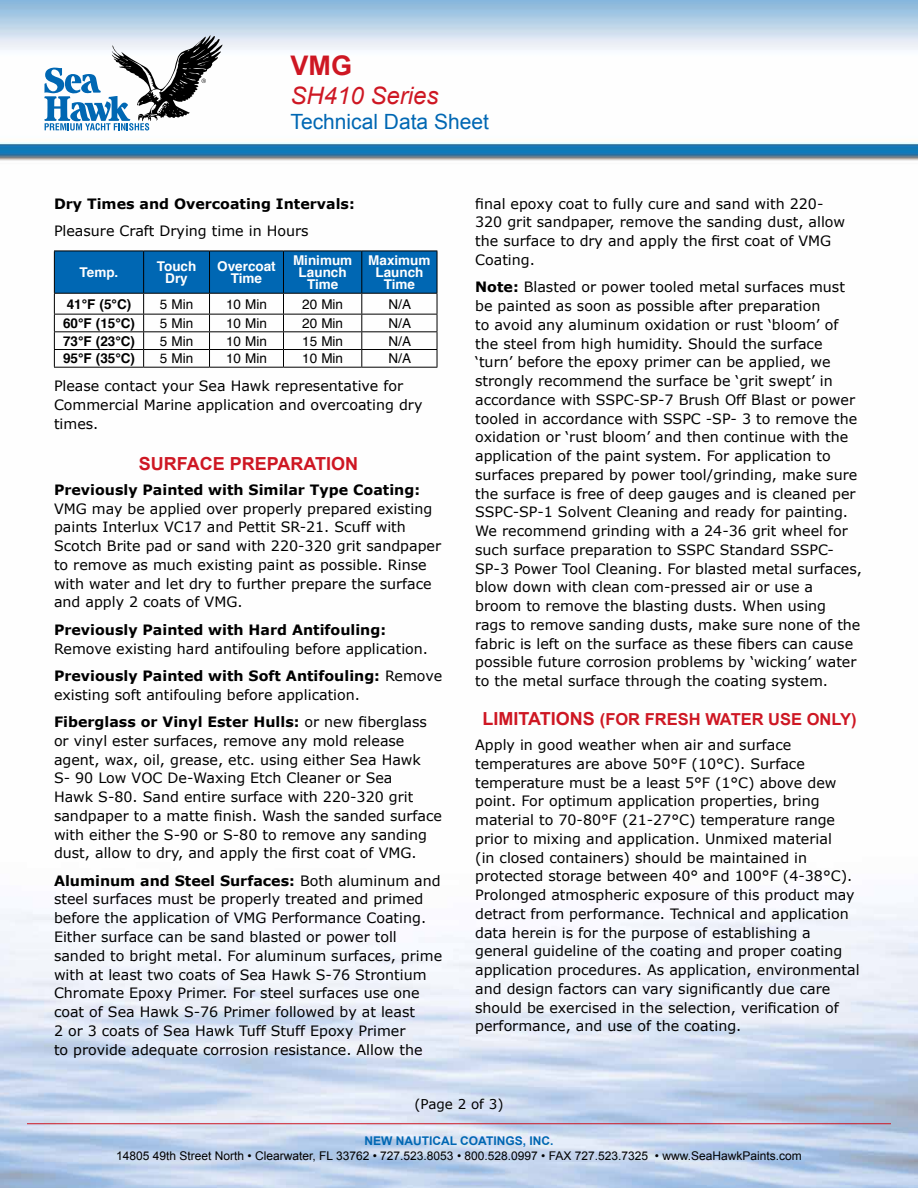
<style>
.page{position:relative;width:918px;height:1188px;background:#fff}
.page>*{position:absolute;margin:0;border:0;box-sizing:border-box;transform-origin:0 0}
.t1{font:700 27px "Arial";color:#ce1723}
.t2{font:italic 24px "Arial";color:#ce1723}
.t3{font:21px "Arial";color:#0067b3}
.t4{font:700 18px "Arial";color:#ce1723}
.t5{font:700 16.5px "Arial";color:#ce1723}
.t6{font:14.25px/18.8px "Verdana";color:#000}
.t7{font:700 14.25px "Verdana";color:#000}
.t8{font:13.5px "Helvetica";color:#000}
.t9{font:700 13.5px/12.3px "Helvetica";color:#fff;text-align:center}
.t10{font:700 13.5px "Helvetica";color:#000}
.t11{font:13.5px "Verdana";color:#000}
.t12{font:12px "Arial";color:#000}
.t13{font:700 12px "Arial";color:#0067b3}
.s1{font-weight:700}
.s2{font-size:18px}
</style>
<div class="page">
<img style="left:0;top:0;width:918px;height:1188px">
<hr style="left:27px;top:1123px;width:864px;height:1px;background:#ce1723">
<svg style="left:54px;top:252px;width:384px;height:115px"></svg>
<hr style="left:54px;top:367px;width:90px;height:1px;background:#000">
<hr style="left:144px;top:367px;width:66px;height:1px;background:#000">
<hr style="left:210px;top:367px;width:73px;height:1px;background:#000">
<hr style="left:284px;top:367px;width:78px;height:1px;background:#000">
<hr style="left:362px;top:367px;width:75px;height:1px;background:#000">
<hr style="left:284px;top:251px;width:78px;height:1px;background:#000">
<hr style="left:362px;top:251px;width:75px;height:1px;background:#000">
<hr style="left:361px;top:251px;width:1px;height:42px;background:#000">
<hr style="left:437px;top:251px;width:1px;height:42px;background:#000">
<hr style="left:54px;top:251px;width:90px;height:1px;background:#000">
<hr style="left:54px;top:251px;width:1px;height:42px;background:#000">
<hr style="left:144px;top:251px;width:66px;height:1px;background:#000">
<hr style="left:143px;top:251px;width:1px;height:42px;background:#000">
<hr style="left:210px;top:251px;width:73px;height:1px;background:#000">
<hr style="left:209px;top:251px;width:1px;height:42px;background:#000">
<hr style="left:283px;top:251px;width:1px;height:42px;background:#000">
<svg style="left:44px;top:35px;width:178px;height:95px"></svg>
<h1 class="t1" style="left:291px;top:48px;width:63px">VMG</h1>
<h2 class="t2" style="left:291px;top:80px;width:150px">SH410 Series</h2>
<h3 class="t3" style="left:291px;top:108px;width:200px">Technical Data Sheet</h3>
<p class="t7" style="left:54px;top:193px;width:302px">Dry Times and Overcoating Intervals:</p>
<p class="t6" style="left:54px;top:221px;width:256px">Pleasure Craft Drying time in Hours</p>
<p class="t9" style="left:80px;top:266px;width:40px">Temp.</p>
<p class="t9" style="left:157px;top:260px;width:41px">Touch<br>Dry</p>
<p class="t9" style="left:217px;top:260px;width:60px">Overcoat<br>Time</p>
<p class="t9" style="left:293px;top:254px;width:61px">Minimum<br>Launch<br>Time</p>
<p class="t9" style="left:368px;top:254px;width:64px">Maximum<br>Launch<br>Time</p>
<p class="t10" style="left:67px;top:293px;width:66px">41°F (5°C)</p>
<p class="t8" style="left:160px;top:294px;width:35px">5 Min</p>
<p class="t8" style="left:226px;top:294px;width:42px">10 Min</p>
<p class="t8" style="left:302px;top:294px;width:42px">20 Min</p>
<p class="t8" style="left:389px;top:294px;width:24px">N/A</p>
<p class="t10" style="left:63px;top:312px;width:73px">60°F (15°C)</p>
<p class="t8" style="left:160px;top:313px;width:35px">5 Min</p>
<p class="t8" style="left:226px;top:313px;width:42px">10 Min</p>
<p class="t8" style="left:302px;top:313px;width:42px">20 Min</p>
<p class="t8" style="left:389px;top:313px;width:24px">N/A</p>
<p class="t10" style="left:63px;top:330px;width:73px">73°F (23°C)</p>
<p class="t8" style="left:160px;top:331px;width:35px">5 Min</p>
<p class="t8" style="left:226px;top:331px;width:42px">10 Min</p>
<p class="t8" style="left:302px;top:331px;width:42px">15 Min</p>
<p class="t8" style="left:389px;top:331px;width:24px">N/A</p>
<p class="t10" style="left:63px;top:348px;width:73px">95°F (35°C)</p>
<p class="t8" style="left:160px;top:348px;width:35px">5 Min</p>
<p class="t8" style="left:226px;top:348px;width:42px">10 Min</p>
<p class="t8" style="left:302px;top:348px;width:42px">10 Min</p>
<p class="t8" style="left:389px;top:348px;width:24px">N/A</p>
<p class="t6" style="left:54px;top:376px;width:370px">Please contact your Sea Hawk representative for<br>Commercial Marine application and overcoating dry times.</p>
<p class="t4" style="left:139px;top:451px;width:221px">SURFACE PREPARATION</p>
<p class="t7" style="left:54px;top:480px;width:368px">Previously Painted with Similar Type Coating:</p>
<p class="t6" style="left:54px;top:499px;width:389px">VMG may be applied over properly prepared existing paints Interlux VC17 and Pettit SR-21. Scuff with Scotch Brite pad or sand with 220-320 grit sandpaper to remove as much existing paint as possible. Rinse with water and let dry to further prepare the surface and apply 2 coats of VMG.</p>
<p class="t7" style="left:54px;top:620px;width:334px">Previously Painted with Hard Antifouling:</p>
<p class="t6" style="left:54px;top:634px;width:390px;line-height:27.5px">Remove existing hard antifouling before application.<br><span class="s1">Previously Painted with Soft Antifouling:</span> Remove</p>
<p class="t6" style="left:54px;top:681px;width:375px;line-height:27.5px">existing soft antifouling before application.<br><span class="s1">Fiberglass or Vinyl Ester Hulls:</span> or new fiberglass</p>
<p class="t6" style="left:54px;top:731px;width:390px">or vinyl ester surfaces, remove any mold release agent, wax, oil, grease, etc. using either Sea Hawk<br>S- 90 Low VOC De-Waxing Etch Cleaner or Sea<br>Hawk S-80. Sand entire surface with 220-320 grit sandpaper to a matte finish. Wash the sanded surface with either the S-90 or S-80 to remove any sanding dust, allow to dry, and apply the first coat of VMG.</p>
<p class="t6" style="left:54px;top:871px;width:390px"><span class="s1">Aluminum and Steel Surfaces:</span> Both aluminum and steel surfaces must be properly treated and primed before the application of VMG Performance Coating.<br>Either surface can be sand blasted or power toll sanded to bright metal. For aluminum surfaces, prime with at least two coats of Sea Hawk S-76 Strontium Chromate Epoxy Primer. For steel surfaces use one coat of Sea Hawk S-76 Primer followed by at least<br>2 or 3 coats of Sea Hawk Tuff Stuff Epoxy Primer<br>to provide adequate corrosion resistance. Allow the</p>
<p class="t6" style="left:475px;top:194px;width:372px">final epoxy coat to fully cure and sand with 220- 320 grit sandpaper, remove the sanding dust, allow the surface to dry and apply the first coat of VMG Coating.</p>
<p class="t6" style="left:475px;top:278px;width:388px"><span class="s1">Note:</span> Blasted or power tooled metal surfaces must be painted as soon as possible after preparation<br>to avoid any aluminum oxidation or rust ‘bloom’ of the steel from high humidity. Should the surface ‘turn’ before the epoxy primer can be applied, we strongly recommend the surface be ‘grit swept’ in accordance with SSPC-SP-7 Brush Off Blast or power tooled in accordance with SSPC -SP- 3 to remove the oxidation or ‘rust bloom’ and then continue with the application of the paint system. For application to surfaces prepared by power tool/grinding, make sure the surface is free of deep gauges and is cleaned per SSPC-SP-1 Solvent Cleaning and ready for painting.<br>We recommend grinding with a 24-36 grit wheel for such surface preparation to SSPC Standard SSPC-SP-3 Power Tool Cleaning. For blasted metal surfaces, blow down with clean com-pressed air or use a broom to remove the blasting dusts. When using<br>rags to remove sanding dusts, make sure none of the fabric is left on the surface as these fibers can cause possible future corrosion problems by ‘wicking’ water to the metal surface through the coating system.</p>
<p class="t5" style="left:483px;top:708px;width:375px"><span class="s2">LIMITATIONS</span> (FOR FRESH WATER USE ONLY)</p>
<p class="t6" style="left:475px;top:735px;width:386px">Apply in good weather when air and surface temperatures are above 50°F (10°C). Surface temperature must be a least 5°F (1°C) above dew point. For optimum application properties, bring material to 70-80°F (21-27°C) temperature range prior to mixing and application. Unmixed material<br>(in closed containers) should be maintained in protected storage between 40° and 100°F (4-38°C).<br>Prolonged atmospheric exposure of this product may detract from performance. Technical and application data herein is for the purpose of establishing a general guideline of the coating and proper coating application procedures. As application, environmental and design factors can vary significantly due care should be exercised in the selection, verification of performance, and use of the coating.</p>
<p class="t11" style="left:415px;top:1095px;width:91px">(Page 2 of 3)</p>
<p class="t13" style="left:365px;top:1133px;width:190px">NEW NAUTICAL COATINGS, INC.</p>
<p class="t12" style="left:116px;top:1148px;width:687px">14805 49th Street North • Clearwater, FL 33762 • 727.523.8053 • 800.528.0997 • FAX 727.523.7325 • www.SeaHawkPaints.com</p>
</div>
